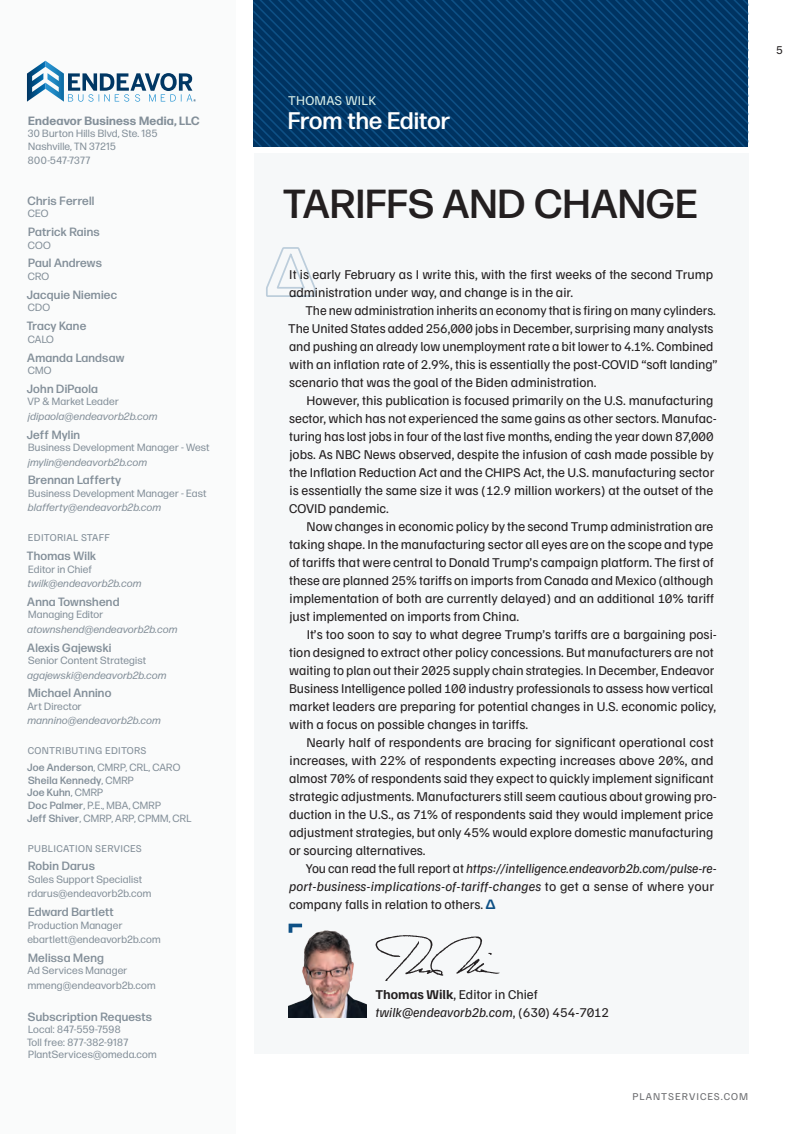
<style>
.page{position:relative;width:810px;height:1134px;background:#fff}
.page>*{position:absolute;margin:0;border:0;box-sizing:border-box;transform-origin:0 0}
.t1{font:500 40.5px "Forma DJR Display";letter-spacing:.04em;color:#231f20}
.t2{font:500 24px "Forma DJR Deck";letter-spacing:.02em;color:#fff}
.t3{font:13.5px/18px "Familjen Grotesk";color:#231f20}
.t4{font:italic 13.5px/18px "Familjen Grotesk";letter-spacing:-.005em;color:#231f20}
.t5{font:13.5px "Familjen Grotesk";letter-spacing:.02em;color:#d8ede6}
.t6{font:500 12px "Forma DJR Text";letter-spacing:.02em;color:#838f99}
.t7{font:700 12px "Forma DJR Text";letter-spacing:.02em;color:#838f99}
.t8{font:12px "Familjen Grotesk";color:#231f20}
.t9{font:10.5px/12.6px "Forma DJR Text";letter-spacing:.02em;color:#838f99}
.t10{font:italic 10.5px "Forma DJR Text";letter-spacing:.02em;color:#838f99}
.t11{font:10.5px "Familjen Grotesk";letter-spacing:.03em;color:#838f99}
.t12{font:10.5px "Familjen Grotesk";color:#6c6d70}
.t13{font:10.5px "Forma DJR Text";letter-spacing:.04em;color:#838f99}
.s1{font-weight:500}
.s2{font-style:normal}
.s3{font-family:"Forma DJR Text";font-weight:700;font-style:normal;color:#0e5085}
.s4{font-style:italic}
</style>
<div class="page">
<div style="left:254px;top:153px;width:495px;height:900px;background:#f6f8f9"></div>
<svg style="left:266px;top:247px;width:50px;height:50px"></svg>
<div style="left:0;top:0;width:236px;height:1134px;background:#fafbfb"></div>
<svg style="left:27px;top:61px;width:169px;height:41px"></svg>
<svg style="left:375px;top:935px;width:125px;height:46px"></svg>
<img style="left:289px;top:930px;width:78px;height:87px">
<svg style="left:289px;top:924px;width:13px;height:9px"></svg>
<svg style="left:253px;top:0;width:495px;height:147px;background:#033a69"></svg>
<p class="t7" style="left:28px;top:113px;width:173px">Endeavor Business Media, LLC</p>
<p class="t9" style="left:28px;top:127px;width:131px">30 Burton Hills Blvd, Ste. 185<br>Nashville, TN 37215</p>
<p class="t13" style="left:28px;top:154px;width:64px">800-547-7377</p>
<p class="t6" style="left:28px;top:193px;width:68px">Chris Ferrell</p>
<p class="t9" style="left:28px;top:207px;width:22px">CEO</p>
<p class="t6" style="left:28px;top:224px;width:73px">Patrick Rains</p>
<p class="t9" style="left:28px;top:238px;width:24px">COO</p>
<p class="t6" style="left:28px;top:256px;width:75px">Paul Andrews</p>
<p class="t9" style="left:28px;top:270px;width:23px">CRO</p>
<p class="t6" style="left:27px;top:287px;width:92px">Jacquie Niemiec</p>
<p class="t9" style="left:28px;top:301px;width:24px">CDO</p>
<p class="t6" style="left:27px;top:318px;width:61px">Tracy Kane</p>
<p class="t9" style="left:28px;top:332px;width:28px">CALO</p>
<p class="t6" style="left:27px;top:350px;width:99px">Amanda Landsaw</p>
<p class="t9" style="left:28px;top:364px;width:25px">CMO</p>
<p class="t6" style="left:27px;top:381px;width:73px">John DiPaola</p>
<p class="t9" style="left:28px;top:395px;width:93px">VP &amp; Market Leader</p>
<p class="t10" style="left:28px;top:410px;width:131px">jdipaola@endeavorb2b.com</p>
<p class="t6" style="left:27px;top:427px;width:55px">Jeff Mylin</p>
<p class="t9" style="left:28px;top:441px;width:183px">Business Development Manager - West</p>
<p class="t10" style="left:28px;top:455px;width:121px">jmylin@endeavorb2b.com</p>
<p class="t6" style="left:28px;top:473px;width:94px">Brennan Lafferty</p>
<p class="t9" style="left:28px;top:487px;width:180px">Business Development Manager - East</p>
<p class="t10" style="left:28px;top:501px;width:135px">blafferty@endeavorb2b.com</p>
<p class="t11" style="left:28px;top:531px;width:84px">EDITORIAL STAFF</p>
<p class="t6" style="left:27px;top:548px;width:71px">Thomas Wilk</p>
<p class="t9" style="left:28px;top:562px;width:65px">Editor in Chief</p>
<p class="t10" style="left:28px;top:577px;width:115px">twilk@endeavorb2b.com</p>
<p class="t6" style="left:27px;top:594px;width:94px">Anna Townshend</p>
<p class="t9" style="left:28px;top:608px;width:77px">Managing Editor</p>
<p class="t10" style="left:28px;top:623px;width:152px">atownshend@endeavorb2b.com</p>
<p class="t6" style="left:27px;top:640px;width:86px">Alexis Gajewski</p>
<p class="t9" style="left:28px;top:654px;width:120px">Senior Content Strategist</p>
<p class="t10" style="left:28px;top:668px;width:141px">agajewski@endeavorb2b.com</p>
<p class="t6" style="left:28px;top:685px;width:85px">Michael Annino</p>
<p class="t9" style="left:27px;top:700px;width:56px">Art Director</p>
<p class="t10" style="left:28px;top:714px;width:135px">mannino@endeavorb2b.com</p>
<p class="t11" style="left:28px;top:744px;width:120px">CONTRIBUTING EDITORS</p>
<p class="t9" style="left:27px;top:761px;width:166px"><span class="s1">Joe Anderson</span>, CMRP, CRL, CARO<br><span class="s1">Sheila Kennedy</span>, CMRP<br><span class="s1">Joe Kuhn</span>, CMRP<br><span class="s1">Doc Palmer</span>, P.E., MBA, CMRP<br><span class="s1">Jeff Shiver</span>, CMRP, ARP, CPMM, CRL</p>
<p class="t11" style="left:28px;top:841px;width:115px">PUBLICATION SERVICES</p>
<p class="t6" style="left:28px;top:858px;width:68px">Robin Darus</p>
<p class="t9" style="left:28px;top:872px;width:125px;line-height:14.4px">Sales Support Specialist rdarus@endeavorb2b.com</p>
<p class="t6" style="left:28px;top:904px;width:87px">Edward Bartlett</p>
<p class="t9" style="left:27px;top:917px;width:135px;line-height:14.4px">Production Manager ebartlett@endeavorb2b.com</p>
<p class="t6" style="left:28px;top:950px;width:77px">Melissa Meng</p>
<p class="t9" style="left:27px;top:963px;width:130px;line-height:14.4px">Ad Services Manager mmeng@endeavorb2b.com</p>
<p class="t6" style="left:28px;top:1009px;width:126px">Subscription Requests</p>
<p class="t9" style="left:27px;top:1023px;width:131px">Local: 847-559-7598<br>Toll free: 877-382-9187<br>PlantServices@omeda.com</p>
<p class="t5" style="left:288px;top:92px;width:90px">THOMAS WILK</p>
<h2 class="t2" style="left:288px;top:106px;width:163px">From the Editor</h2>
<h1 class="t1" style="left:283px;top:179px;width:415px">TARIFFS AND CHANGE</h1>
<p class="t3" style="left:289px;top:265px;width:426px">It is early February as I write this, with the first weeks of the second Trump administration under way, and change is in the air.</p>
<p class="t3" style="left:288px;top:301px;width:431px;text-indent:17px">The new administration inherits an economy that is firing on many cylinders.<br>The United States added 256,000 jobs in December, surprising many analysts and pushing an already low unemployment rate a bit lower to 4.1%. Combined with an inflation rate of 2.9%, this is essentially the post-COVID “soft landing” scenario that was the goal of the Biden administration.</p>
<p class="t3" style="left:289px;top:391px;width:429px;text-indent:17px">However, this publication is focused primarily on the U.S. manufacturing sector, which has not experienced the same gains as other sectors. Manufac&shy;turing has lost jobs in four of the last five months, ending the year down 87,000 jobs. As NBC News observed, despite the infusion of cash made possible by the Inflation Reduction Act and the CHIPS Act, the U.S. manufacturing sector is essentially the same size it was (12.9 million workers) at the outset of the COVID pandemic.</p>
<p class="t3" style="left:289px;top:517px;width:427px;text-align:justify;text-indent:17px">Now changes in economic policy by the second Trump administration are taking shape. In the manufacturing sector all eyes are on the scope and type of tariffs that were central to Donald Trump’s campaign platform. The first of these are planned 25% tariffs on imports from Canada and Mexico (although implementation of both are currently delayed) and an additional 10% tariff just implemented on imports from China.</p>
<p class="t3" style="left:289px;top:625px;width:429px;text-indent:18px">It’s too soon to say to what degree Trump’s tariffs are a bargaining posi&shy;tion designed to extract other policy concessions. But manufacturers are not waiting to plan out their 2025 supply chain strategies. In December, Endeavor Business Intelligence polled 100 industry professionals to assess how vertical market leaders are preparing for potential changes in U.S. economic policy, with a focus on possible changes in tariffs.</p>
<p class="t3" style="left:289px;top:733px;width:429px;text-indent:17px">Nearly half of respondents are bracing for significant operational cost increases, with 22% of respondents expecting increases above 20%, and almost 70% of respondents said they expect to quickly implement significant strategic adjustments. Manufacturers still seem cautious about growing pro&shy;duction in the U.S., as 71% of respondents said they would implement price adjustment strategies, but only 45% would explore domestic manufacturing or sourcing alternatives.</p>
<p class="t4" style="left:289px;top:859px;width:429px;text-indent:17px"><span class="s2">You can read the full report at</span> https://intelligence.endeavorb2b.com/pulse-re&shy;port-business-implications-of-tariff-changes <span class="s2">to get a sense of where your company falls in relation to others.</span> <span class="s3">∆</span></p>
<p class="t8" style="left:776px;top:42px;width:8px">5</p>
<p class="t3" style="left:375px;top:985px;width:235px">Thomas Wilk, Editor in Chief <span class="s4">twilk@endeavorb2b.com</span>, (630) 454-7012</p>
<p class="t12" style="left:632px;top:1089px;width:22px">Plant</p>
<p class="t12" style="left:668px;top:1089px;width:15px">Services</p>
<p class="t12" style="left:721px;top:1089px;width:12px">.com</p>
</div>
